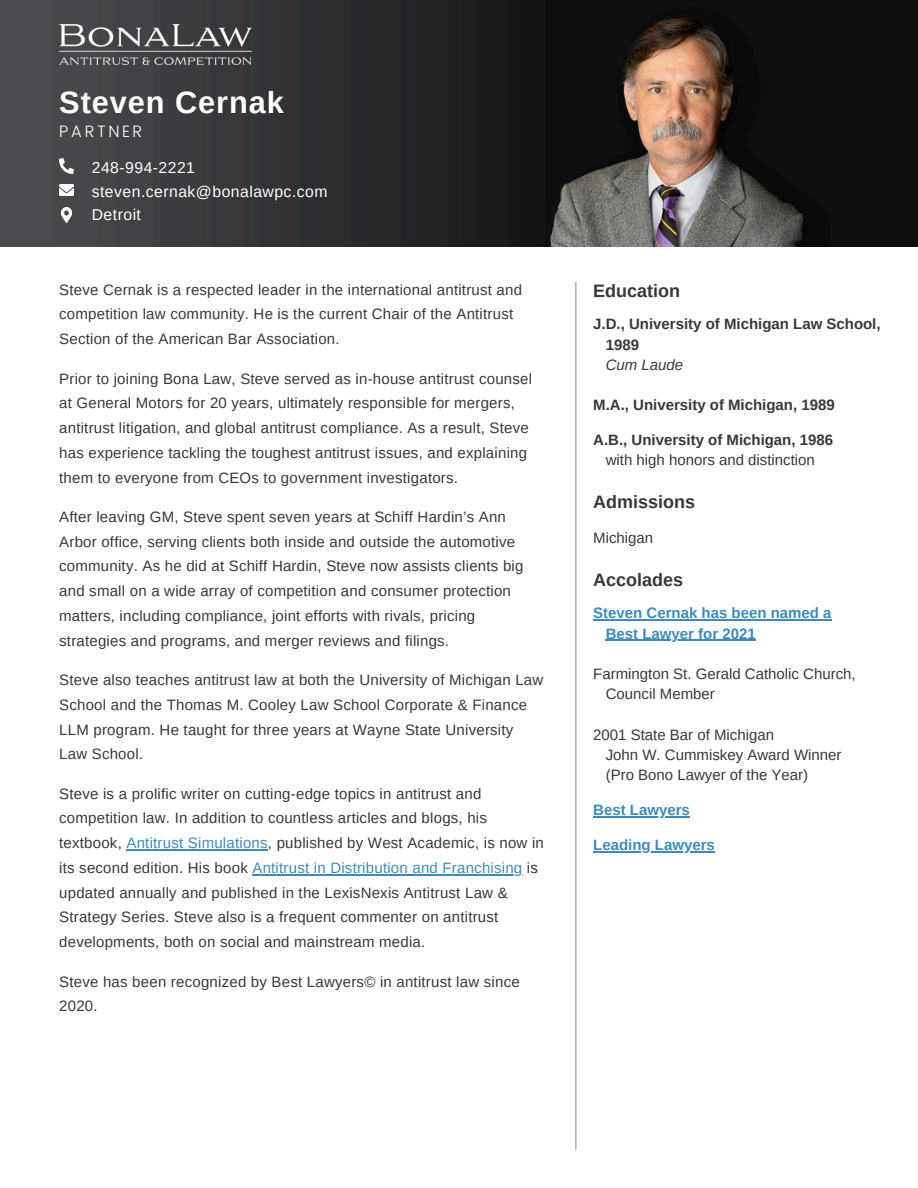
<style>
.page{position:relative;width:918px;height:1188px;background:#fff}
.page>*{position:absolute;margin:0;border:0;box-sizing:border-box;transform-origin:0 0}
.t1{font:700 30.75px "Arimo";letter-spacing:.03em;color:#fff}
.t2{font:700 18px "Arimo";color:#393737}
.t3{font:300 16.5px "Poppins";letter-spacing:.15em;color:#fff}
.t4{font:15.75px "Arimo";letter-spacing:.03em;color:#fff}
.t5{font:15px/24.8px "Arimo";letter-spacing:.015em;color:#393737}
.t6{font:700 15px "Arimo";color:#393737}
.t7{font:700 15px "Arimo";color:#3c8bbb}
.t8{font:italic 15px "Arimo";color:#393737}
.s1{color:#3c8bbb}
</style>
<div class="page">
<hr style="left:126px;top:849px;width:142px;height:1px;background:#3c8bbb">
<hr style="left:252px;top:874px;width:271px;height:1px;background:#3c8bbb">
<img style="left:1px;top:0;width:917px;height:246px">
<img style="left:59px;top:24px;width:193px;height:41px">
<img style="left:59px;top:159px;width:15px;height:14px">
<img style="left:59px;top:208px;width:15px;height:14px">
<img style="left:59px;top:183px;width:15px;height:14px">
<hr style="left:593px;top:620px;width:239px;height:1px;background:#3c8bbb">
<hr style="left:606px;top:640px;width:150px;height:1px;background:#3c8bbb">
<hr style="left:593px;top:816px;width:97px;height:2px;background:#3c8bbb">
<hr style="left:593px;top:851px;width:122px;height:1px;background:#3c8bbb">
<hr style="left:575px;top:282px;width:1px;height:867px;background:#899196">
<h1 class="t1" style="left:59px;top:85px;width:226px">Steven Cernak</h1>
<p class="t3" style="left:59px;top:121px;width:85px">PARTNER</p>
<p class="t4" style="left:92px;top:159px;width:105px">248-994-2221</p>
<p class="t4" style="left:92px;top:182px;width:237px">steven.cernak@bonalawpc.com</p>
<p class="t4" style="left:92px;top:206px;width:51px">Detroit</p>
<p class="t5" style="left:59px;top:277px;width:464px">Steve Cernak is a respected leader in the international antitrust and competition law community. He is the current Chair of the Antitrust<br>Section of the American Bar Association.</p>
<p class="t5" style="left:59px;top:366px;width:474px">Prior to joining Bona Law, Steve served as in-house antitrust counsel at General Motors for 20 years, ultimately responsible for mergers, antitrust litigation, and global antitrust compliance. As a result, Steve has experience tackling the toughest antitrust issues, and explaining them to everyone from CEOs to government investigators.</p>
<p class="t5" style="left:59px;top:504px;width:466px">After leaving GM, Steve spent seven years at Schiff Hardin’s Ann Arbor office, serving clients both inside and outside the automotive community. As he did at Schiff Hardin, Steve now assists clients big and small on a wide array of competition and consumer protection matters, including compliance, joint efforts with rivals, pricing strategies and programs, and merger reviews and filings.</p>
<p class="t5" style="left:59px;top:667px;width:486px">Steve also teaches antitrust law at both the University of Michigan Law School and the Thomas M. Cooley Law School Corporate &amp; Finance LLM program. He taught for three years at Wayne State University Law School.</p>
<p class="t5" style="left:59px;top:781px;width:486px">Steve is a prolific writer on cutting-edge topics in antitrust and competition law. In addition to countless articles and blogs, his textbook, <span class="s1">Antitrust Simulations</span>, published by West Academic, is now in its second edition. His book <span class="s1">Antitrust in Distribution and Franchising</span> is</p>
<p class="t5" style="left:59px;top:880px;width:450px">updated annually and published in the LexisNexis Antitrust Law &amp;<br>Strategy Series. Steve also is a frequent commenter on antitrust developments, both on social and mainstream media.</p>
<p class="t5" style="left:59px;top:969px;width:462px">Steve has been recognized by Best Lawyers© in antitrust law since<br>2020.</p>
<h2 class="t2" style="left:593px;top:280px;width:88px">Education</h2>
<p class="t6" style="left:593px;top:316px;width:289px">J.D., University of Michigan Law School,</p>
<p class="t6" style="left:606px;top:336px;width:35px">1989</p>
<p class="t8" style="left:606px;top:356px;width:79px">Cum Laude</p>
<h3 class="t6" style="left:593px;top:397px;width:243px">M.A., University of Michigan, 1989</h3>
<p class="t6" style="left:593px;top:432px;width:241px">A.B., University of Michigan, 1986</p>
<p class="t5" style="left:606px;top:448px;width:211px">with high honors and distinction</p>
<h2 class="t2" style="left:593px;top:492px;width:103px">Admissions</h2>
<p class="t5" style="left:593px;top:525px;width:62px">Michigan</p>
<h2 class="t2" style="left:593px;top:569px;width:91px">Accolades</h2>
<h3 class="t7" style="left:593px;top:605px;width:240px">Steven Cernak has been named a</h3>
<p class="t7" style="left:606px;top:625px;width:152px">Best Lawyer for 2021</p>
<p class="t5" style="left:593px;top:662px;width:264px">Farmington St. Gerald Catholic Church,</p>
<p class="t5" style="left:606px;top:682px;width:111px">Council Member</p>
<p class="t5" style="left:593px;top:722px;width:182px">2001 State Bar of Michigan</p>
<p class="t5" style="left:606px;top:743px;width:237px">John W. Cummiskey Award Winner</p>
<p class="t5" style="left:606px;top:763px;width:204px">(Pro Bono Lawyer of the Year)</p>
<p class="t7" style="left:593px;top:802px;width:98px">Best Lawyers</p>
<h3 class="t7" style="left:593px;top:837px;width:123px">Leading Lawyers</h3>
</div>
